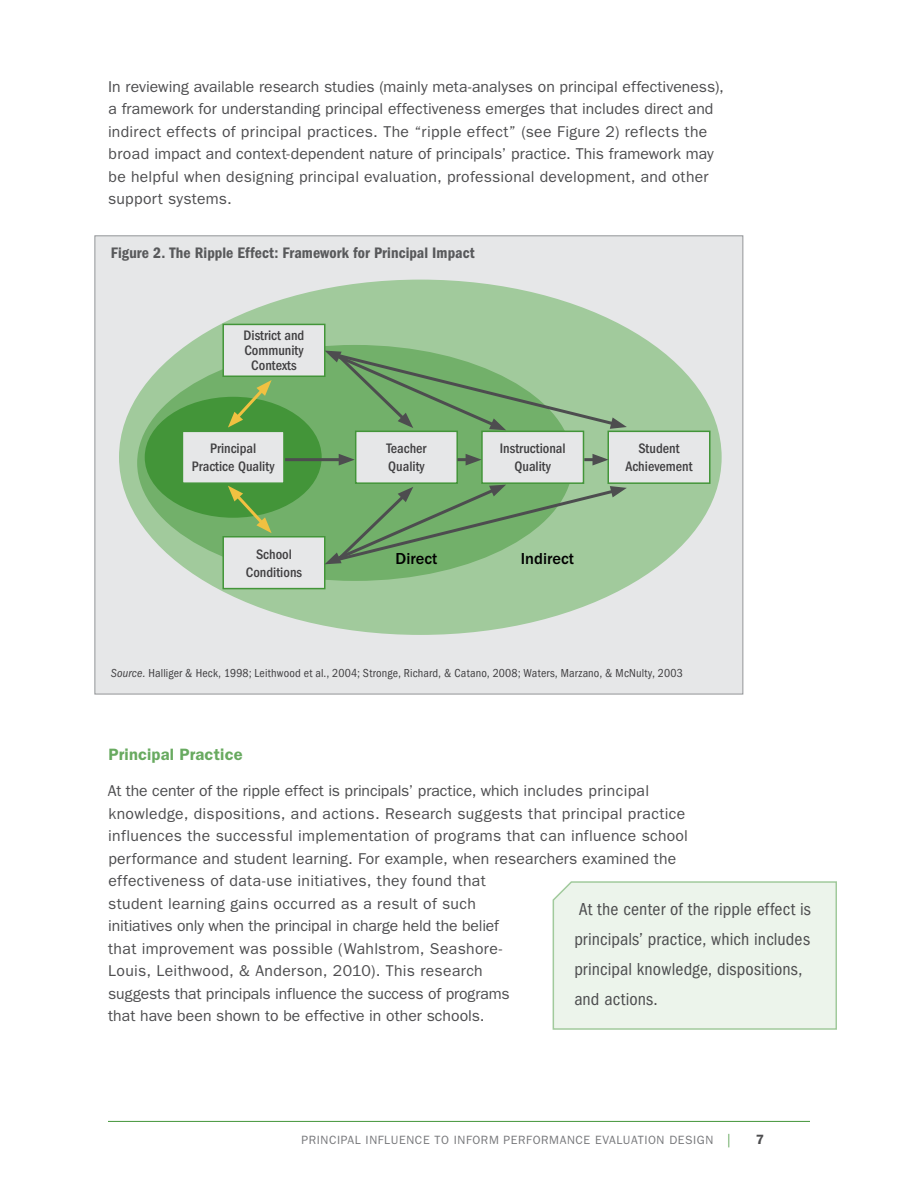
<style>
.page{position:relative;width:918px;height:1188px;background:#fff}
.page>*{position:absolute;margin:0;border:0;box-sizing:border-box;transform-origin:0 0}
.t1{font:condensed 18px/30px "ITC Franklin Gothic Std";letter-spacing:.01em;color:#4d4d4f}
.t2{font:600 16.5px "ITC Franklin Gothic Std";letter-spacing:.015em;color:#68aa60}
.t3{font:500 16.5px "ITC Franklin Gothic Std";color:#000}
.t4{font:15.75px/22.5px "ITC Franklin Gothic Std";letter-spacing:.01em;color:#4d4d4f}
.t5{font:15.75px "ITC Franklin Gothic Std Dm Cd";letter-spacing:.005em;color:#58595b}
.t6{font:500 condensed 14.25px/18px "ITC Franklin Gothic Std";color:#414042;text-align:center}
.t7{font:600 13.5px "ITC Franklin Gothic Std";color:#4d4d4f}
.t8{font:condensed 12px "ITC Franklin Gothic Std";letter-spacing:.015em;color:#414042}
.t9{font:12px "ITC Franklin Gothic Std";letter-spacing:.05em;color:#77787b}
.s1{font-style:italic}
.s2{font-family:"Minion Pro";font-size:13.5px;color:#5fa557}
</style>
<div class="page">
<hr style="left:108px;top:1121px;width:702px;height:1px;background:#439539">
<div style="left:552px;top:881px;width:285px;height:149px;background:#ecf4eb"></div>
<div style="left:94px;top:235px;width:649px;height:459px;background:#e6e7e8;border:1px solid #939598"></div>
<div style="left:119px;top:280px;width:603px;height:355px;background:#a1ca9c;border-radius:50%"></div>
<div style="left:137px;top:345px;width:436px;height:236px;background:#72b06a;border-radius:50%"></div>
<div style="left:145px;top:397px;width:177px;height:121px;background:#439539;border-radius:50%"></div>
<div style="left:182px;top:431px;width:103px;height:53px;background:#e6e7e8;border:2px solid #439539"></div>
<div style="left:355px;top:431px;width:103px;height:53px;background:#e6e7e8;border:2px solid #439539"></div>
<div style="left:481px;top:431px;width:103px;height:53px;background:#e6e7e8;border:2px solid #439539"></div>
<div style="left:608px;top:431px;width:103px;height:53px;background:#e6e7e8;border:2px solid #439539"></div>
<div style="left:222px;top:324px;width:104px;height:53px;background:#e6e7e8;border:2px solid #439539"></div>
<div style="left:222px;top:536px;width:104px;height:53px;background:#e6e7e8;border:2px solid #439539"></div>
<svg style="left:228px;top:380px;width:44px;height:48px"></svg>
<svg style="left:228px;top:486px;width:44px;height:47px"></svg>
<svg style="left:325px;top:351px;width:302px;height:79px"></svg>
<hr style="left:285px;top:458px;width:59px;height:3px;background:#4d4d4f">
<svg style="left:339px;top:454px;width:16px;height:12px"></svg>
<hr style="left:457px;top:458px;width:14px;height:3px;background:#4d4d4f">
<svg style="left:466px;top:454px;width:16px;height:12px"></svg>
<svg style="left:325px;top:485px;width:302px;height:79px"></svg>
<hr style="left:584px;top:458px;width:14px;height:3px;background:#4d4d4f">
<svg style="left:592px;top:454px;width:17px;height:12px"></svg>
<p class="t4" style="left:108px;top:75px;width:617px">In reviewing available research studies (mainly meta-analyses on principal effectiveness), a framework for understanding principal effectiveness emerges that includes direct and indirect effects of principal practices. The “ripple effect” (see Figure 2) reflects the broad impact and context-dependent nature of principals’ practice. This framework may be helpful when designing principal evaluation, professional development, and other support systems.</p>
<p class="t5" style="left:111px;top:244px;width:365px">Figure 2. The Ripple Effect: Framework for Principal Impact</p>
<p class="t6" style="left:244px;top:328px;width:62px;line-height:15px">District and<br>Community<br>Contexts</p>
<p class="t6" style="left:192px;top:440px;width:84px">Principal<br>Practice Quality</p>
<p class="t6" style="left:386px;top:440px;width:41px;text-align:left">Teacher<br>Quality</p>
<p class="t6" style="left:500px;top:440px;width:67px">Instructional<br>Quality</p>
<p class="t6" style="left:625px;top:440px;width:69px">Student<br>Achievement</p>
<p class="t6" style="left:246px;top:545px;width:58px">School<br>Conditions</p>
<p class="t3" style="left:396px;top:550px;width:43px">Direct</p>
<p class="t3" style="left:521px;top:550px;width:55px">Indirect</p>
<p class="t8" style="left:111px;top:666px;width:574px"><span class="s1">Source.</span> Halliger &amp; Heck, 1998; Leithwood et al., 2004; Stronge, Richard, &amp; Catano, 2008; Waters, Marzano, &amp; McNulty, 2003</p>
<p class="t2" style="left:109px;top:745px;width:136px">Principal Practice</p>
<p class="t4" style="left:108px;top:780px;width:582px">At the center of the ripple effect is principals’ practice, which includes principal knowledge, dispositions, and actions. Research suggests that principal practice influences the successful implementation of programs that can influence school performance and student learning. For example, when researchers examined the effectiveness of data-use initiatives, they found that<br>student learning gains occurred as a result of such<br>initiatives only when the principal in charge held the belief<br>that improvement was possible (Wahlstrom, Seashore-<br>Louis, Leithwood, &amp; Anderson, 2010). This research<br>suggests that principals influence the success of programs<br>that have been shown to be effective in other schools.</p>
<p class="t1" style="left:574px;top:895px;width:238px">At the center of the ripple effect is principals’ practice, which includes principal knowledge, dispositions, and actions.</p>
<p class="t9" style="left:301px;top:1133px;width:43px">Pri ncipal</p>
<p class="t9" style="left:366px;top:1133px;width:367px">Influence to Inform Performance Evaluation Design <span class="s2">|</span></p>
<p class="t7" style="left:756px;top:1131px;width:10px">7</p>
</div>
